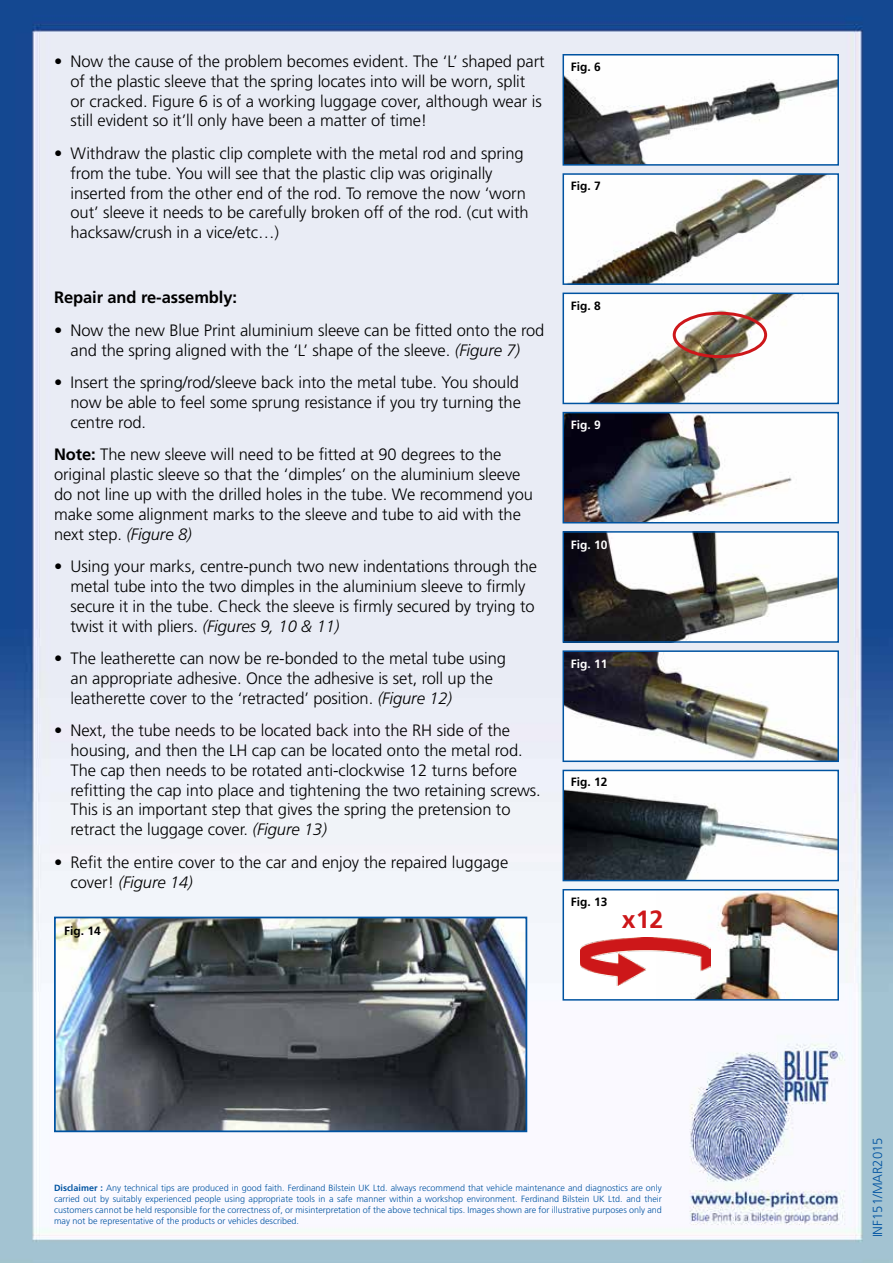
<style>
.page{position:relative;width:893px;height:1263px;background:#fff}
.page>*{position:absolute;margin:0;border:0;box-sizing:border-box;transform-origin:0 0}
.t1{font:700 24.9px "Frutiger";color:#cd171a}
.t2{font:300 16.5px/19.8px "Frutiger";letter-spacing:-.005em;color:#000}
.t3{font:700 16.5px "Frutiger";letter-spacing:-.005em;color:#000}
.t4{font:300 13.2px "Frutiger";color:#0053a1}
.t5{font:700 12px "Frutiger";color:#000}
.t6{font:700 12px "Frutiger";color:#fff}
.t7{font:300 9px/10.8px "Frutiger";color:#0053a1;text-align:justify}
.s1{font-style:italic}
.s2{font-weight:700}
</style>
<div class="page">
<img style="left:0;top:0;width:893px;height:1263px">
<img style="left:565px;top:57px;width:271px;height:106px">
<div style="left:562px;top:54px;width:277px;height:112px;border:2px solid #0053a1"></div>
<img style="left:565px;top:176px;width:271px;height:106px">
<div style="left:562px;top:173px;width:277px;height:112px;border:2px solid #0053a1"></div>
<img style="left:565px;top:415px;width:271px;height:105px">
<div style="left:562px;top:412px;width:277px;height:111px;border:2px solid #0053a1"></div>
<img style="left:565px;top:534px;width:271px;height:106px">
<div style="left:562px;top:531px;width:277px;height:112px;border:2px solid #0053a1"></div>
<img style="left:565px;top:653px;width:271px;height:106px">
<div style="left:562px;top:650px;width:277px;height:112px;border:2px solid #0053a1"></div>
<img style="left:565px;top:773px;width:271px;height:105px">
<div style="left:562px;top:770px;width:277px;height:111px;border:2px solid #0053a1"></div>
<img style="left:57px;top:920px;width:467px;height:209px">
<div style="left:54px;top:917px;width:473px;height:215px;border:2px solid #0053a1"></div>
<img style="left:565px;top:296px;width:271px;height:105px">
<div style="left:562px;top:293px;width:277px;height:111px;border:2px solid #0053a1"></div>
<div style="left:673px;top:312px;width:94px;height:46px;border:3px solid #cd171a;border-radius:50%"></div>
<div style="left:563px;top:890px;width:275px;height:110px;background:#fff"></div>
<img style="left:696px;top:892px;width:140px;height:105px">
<div style="left:562px;top:889px;width:277px;height:111px;border:2px solid #0053a1"></div>
<img style="left:580px;top:937px;width:130px;height:48px">
<p class="t2" style="left:70px;top:51px;width:476px;text-indent:-16px">• Now the cause of the problem becomes evident. The ‘L’ shaped part of the plastic sleeve that the spring locates into will be worn, split<br>or cracked. Figure 6 is of a working luggage cover, although wear is still evident so it’ll only have been a matter of time!</p>
<p class="t2" style="left:70px;top:143px;width:460px;text-indent:-16px">• Withdraw the plastic clip complete with the metal rod and spring from the tube. You will see that the plastic clip was originally inserted from the other end of the rod. To remove the now ‘worn out’ sleeve it needs to be carefully broken off of the rod. (cut with hacksaw/crush in a vice/etc…)</p>
<p class="t3" style="left:54px;top:288px;width:185px">Repair and re-assembly:</p>
<p class="t2" style="left:54px;top:320px;width:492px;text-align:center">• Now the new Blue Print aluminium sleeve can be fitted onto the rod and the spring aligned with the ‘L’ shape of the sleeve. <span class="s1">(Figure 7)</span></p>
<p class="t2" style="left:70px;top:372px;width:452px;text-align:justify;text-indent:-16px">• Insert the spring/rod/sleeve back into the metal tube. You should now be able to feel some sprung resistance if you try turning the centre rod.</p>
<p class="t2" style="left:54px;top:445px;width:481px"><span class="s2">Note:</span> The new sleeve will need to be fitted at 90 degrees to the original plastic sleeve so that the ‘dimples’ on the aluminium sleeve do not line up with the drilled holes in the tube. We recommend you make some alignment marks to the sleeve and tube to aid with the next step. <span class="s1">(Figure 8)</span></p>
<p class="t2" style="left:70px;top:556px;width:468px;text-indent:-16px">• Using your marks, centre-punch two new indentations through the metal tube into the two dimples in the aluminium sleeve to firmly secure it in the tube. Check the sleeve is firmly secured by trying to twist it with pliers. <span class="s1">(Figures 9, 10 &amp; 11)</span></p>
<p class="t2" style="left:70px;top:648px;width:437px;text-indent:-16px">• The leatherette can now be re-bonded to the metal tube using an appropriate adhesive. Once the adhesive is set, roll up the leatherette cover to the ‘retracted’ position. <span class="s1">(Figure 12)</span></p>
<p class="t2" style="left:70px;top:720px;width:472px;text-indent:-16px">• Next, the tube needs to be located back into the RH side of the housing, and then the LH cap can be located onto the metal rod.<br>The cap then needs to be rotated anti-clockwise 12 turns before refitting the cap into place and tightening the two retaining screws.<br>This is an important step that gives the spring the pretension to retract the luggage cover. <span class="s1">(Figure 13)</span></p>
<p class="t2" style="left:70px;top:852px;width:439px;text-indent:-16px">• Refit the entire cover to the car and enjoy the repaired luggage cover! <span class="s1">(Figure 14)</span></p>
<p class="t5" style="left:64px;top:924px;width:38px">Fig. 14</p>
<p class="t5" style="left:571px;top:60px;width:32px">Fig. 6</p>
<p class="t5" style="left:571px;top:179px;width:32px">Fig. 7</p>
<p class="t5" style="left:571px;top:298px;width:32px">Fig. 8</p>
<p class="t6" style="left:571px;top:418px;width:32px">Fig. 9</p>
<p class="t6" style="left:571px;top:538px;width:38px">Fig. 10</p>
<p class="t6" style="left:571px;top:656px;width:38px">Fig. 11</p>
<p class="t5" style="left:571px;top:775px;width:38px">Fig. 12</p>
<p class="t5" style="left:571px;top:894px;width:38px">Fig. 13</p>
<h1 class="t1" style="left:622px;top:905px;width:43px">x12</h1>
<p class="t7" style="left:54px;top:1183px;width:609px"><span class="s2">Disclaimer :</span> Any technical tips are produced in good faith. Ferdinand Bilstein UK Ltd. always recommend that vehicle maintenance and diagnostics are only carried out by suitably experienced people using appropriate tools in a safe manner within a workshop environment. Ferdinand Bilstein UK Ltd. and their customers cannot be held responsible for the correctness of, or misinterpretation of the above technical tips. Images shown are for illustrative purposes only and may not be representative of the products or vehicles described.</p>
<p class="t4" style="left:870px;top:1237px;width:102px;rotate:-90deg">INF151/MAR2015</p>
</div>
